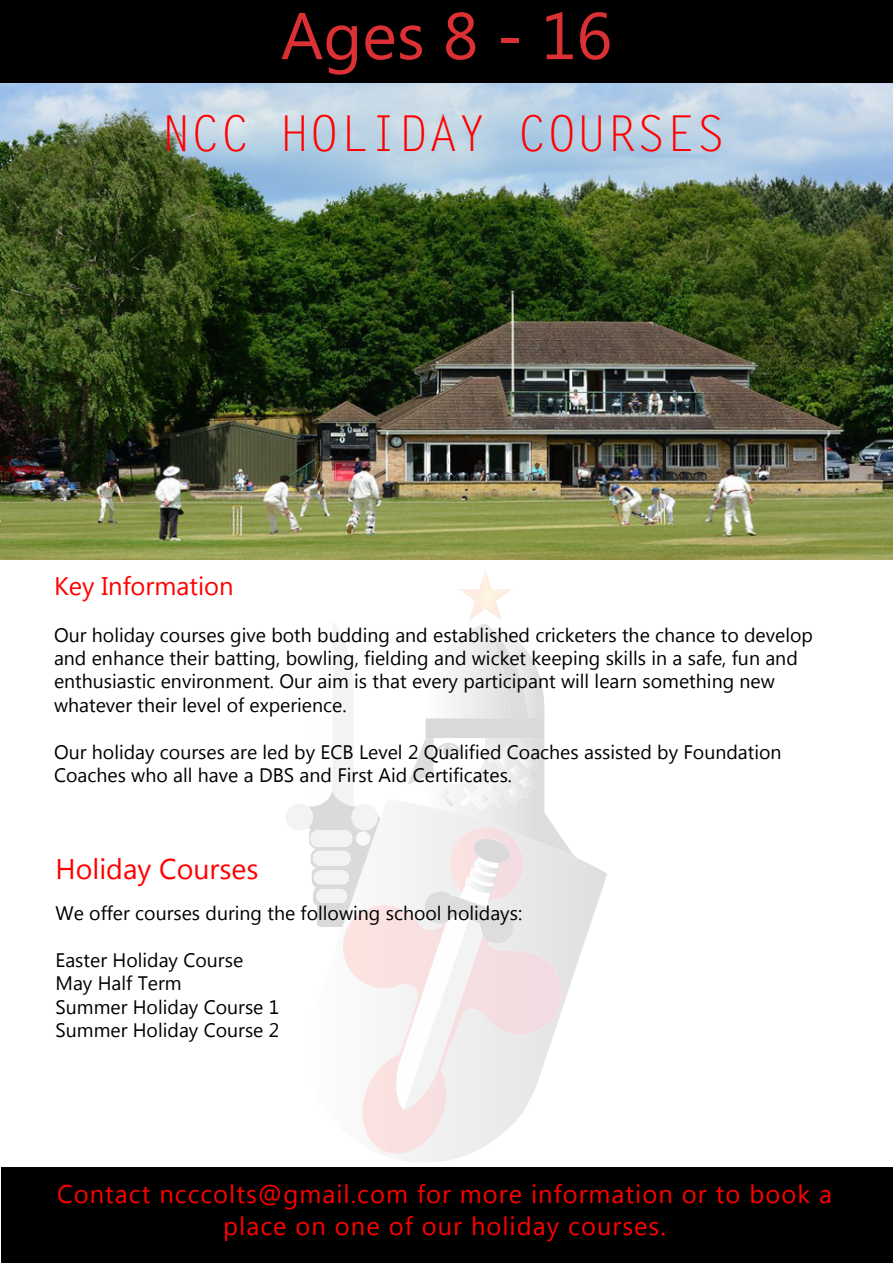
<style>
.page{position:relative;width:893px;height:1263px;background:#fff}
.page>*{position:absolute;margin:0;border:0;box-sizing:border-box;transform-origin:0 0}
.t1{font:66px "Microsoft New Tai Lue";color:#dd3034}
.t2{font:49.5px "Letter Gothic Std";color:#f00}
.t3{font:28.5px "Microsoft New Tai Lue";color:#f00}
.t4{font:25.5px/31.5px "Microsoft New Tai Lue";letter-spacing:.04em;color:#f00;text-align:center}
.t5{font:25.5px "Microsoft New Tai Lue";color:#f00}
.t6{font:19.5px/23.4px "Microsoft New Tai Lue";color:#000}
</style>
<div class="page">
<svg style="left:403px;top:858px;width:204px;height:304px"></svg>
<svg style="left:343px;top:905px;width:219px;height:255px"></svg>
<svg style="left:286px;top:623px;width:94px;height:304px"></svg>
<svg style="left:391px;top:570px;width:187px;height:548px"></svg>
<img style="left:0;top:82px;width:893px;height:477px">
<div style="left:0;top:0;width:893px;height:82px;background:#000"></div>
<div style="left:2px;top:1167px;width:891px;height:96px;background:#000"></div>
<p class="t1" style="left:281px;top:-2px;width:333px">Ages 8 - 16</p>
<p class="t2" style="left:161px;top:105px;width:566px">NCC HOLIDAY COURSES</p>
<p class="t5" style="left:54px;top:571px;width:181px">Key Information</p>
<p class="t6" style="left:54px;top:625px;width:760px">Our holiday courses give both budding and established cricketers the chance to develop and enhance their batting, bowling, fielding and wicket keeping skills in a safe, fun and enthusiastic environment. Our aim is that every participant will learn something new whatever their level of experience.</p>
<p class="t6" style="left:54px;top:742px;width:729px">Our holiday courses are led by ECB Level 2 Qualified Coaches assisted by Foundation<br>Coaches who all have a DBS and First Aid Certificates.</p>
<p class="t3" style="left:56px;top:852px;width:205px">Holiday Courses</p>
<p class="t6" style="left:56px;top:903px;width:468px">We offer courses during the following school holidays:</p>
<p class="t6" style="left:56px;top:950px;width:189px">Easter Holiday Course</p>
<p class="t6" style="left:56px;top:973px;width:128px">May Half Term</p>
<p class="t6" style="left:56px;top:997px;width:225px">Summer Holiday Course 1</p>
<p class="t6" style="left:56px;top:1020px;width:225px">Summer Holiday Course 2</p>
<p class="t4" style="left:57px;top:1181px;width:776px">Contact ncccolts@gmail.com for more information or to book a place on one of our holiday courses.</p>
</div>
